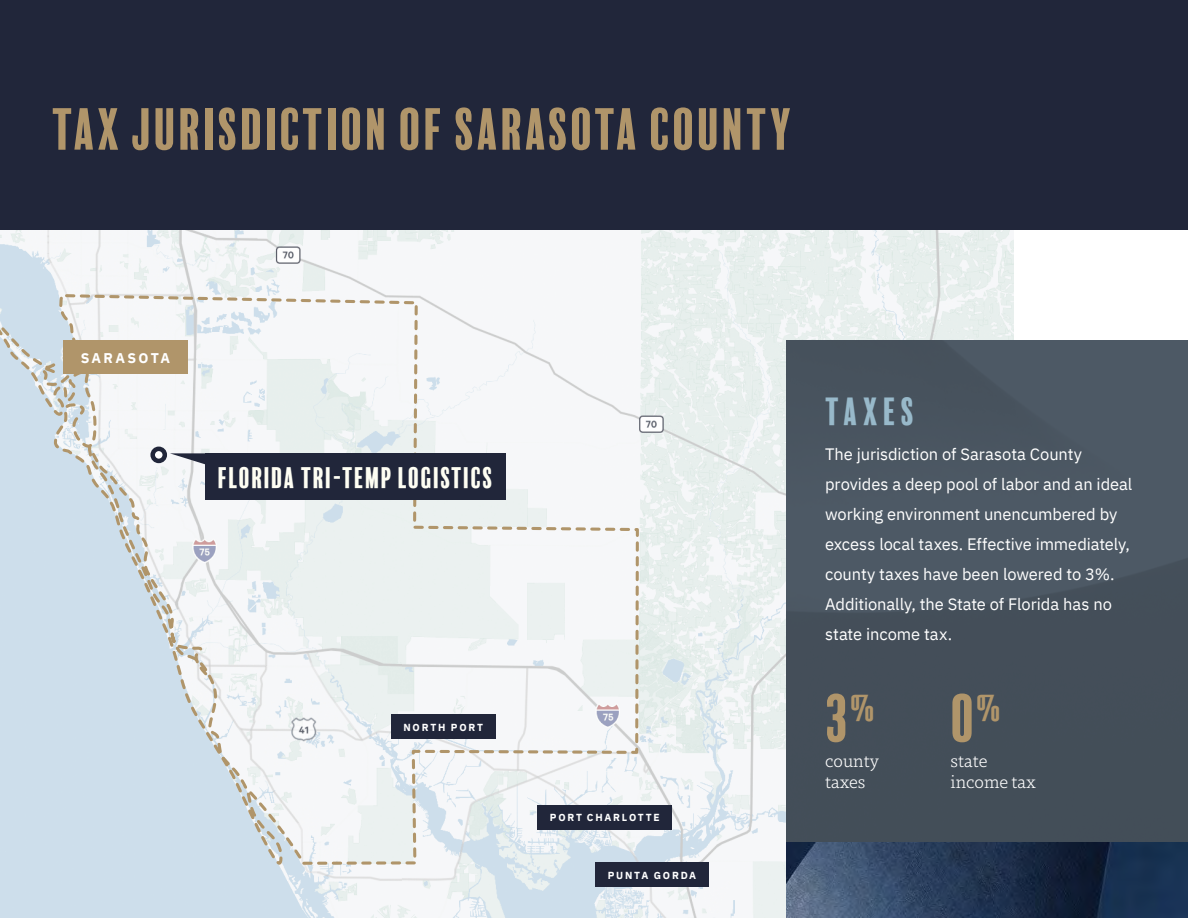
<style>
.page{position:relative;width:1188px;height:918px;background:#fff}
.page>*{position:absolute;margin:0;border:0;box-sizing:border-box;transform-origin:0 0}
.t1{font:61.5px "Balboa Plus Fill";color:#b0956a}
.t2{font:54px "Balboa Plus Fill";color:#b0956a}
.t3{font:36px "Balboa Plus Fill";letter-spacing:.105em;color:#98b9ca}
.t4{font:27.3px "Balboa Plus Fill";color:#fefef3}
.t5{font:300 17.25px/20.5px "Dovetail MVB";color:#fff}
.t6{font:16.5px/30px "IBM Plex Sans";letter-spacing:-.005em;color:#fff}
.t7{font:700 14.1px "IBM Plex Sans";letter-spacing:.16em;color:#fff}
.t8{font:700 10.2px "IBM Plex Sans";letter-spacing:.175em;color:#fff}
</style>
<div class="page">
<img style="left:0;top:230px;width:1013px;height:688px">
<svg style="left:0;top:292px;width:640px;height:574px"></svg>
<div style="left:0;top:0;width:1188px;height:230px;background:#21263a"></div>
<img style="left:786px;top:842px;width:402px;height:76px">
<div style="left:786px;top:340px;width:402px;height:502px;background:#46515c"></div>
<svg style="left:153px;top:449px;width:12px;height:12px"></svg>
<div style="left:150px;top:447px;width:17px;height:16px;border:4px solid #21263a;border-radius:50%"></div>
<div style="left:63px;top:340px;width:124px;height:34px;background:#b0956a"></div>
<div style="left:391px;top:715px;width:105px;height:24px;background:#21263a"></div>
<div style="left:538px;top:805px;width:134px;height:25px;background:#21263a"></div>
<div style="left:596px;top:862px;width:113px;height:25px;background:#21263a"></div>
<div style="left:206px;top:453px;width:300px;height:47px;background:#21263a"></div>
<svg style="left:170px;top:453px;width:36px;height:11px"></svg>
<h2 class="t2" style="left:52px;top:99px;width:744px">TAX JURISDICTION OF SARASOTA COUNTY</h2>
<p class="t7" style="left:81px;top:347px;width:91px">SARASOTA</p>
<h3 class="t4" style="left:218px;top:462px;width:277px">FLORIDA TRI-TEMP LOGISTICS</h3>
<p class="t8" style="left:404px;top:719px;width:81px">NORTH PORT</p>
<p class="t8" style="left:550px;top:810px;width:111px">PORT CHARLOTTE</p>
<p class="t8" style="left:608px;top:867px;width:90px">PUNTA GORDA</p>
<h3 class="t3" style="left:825px;top:391px;width:92px">TAXES</h3>
<p class="t6" style="left:825px;top:437px;width:309px">The jurisdiction of Sarasota County provides a deep pool of labor and an ideal working environment unencumbered by excess local taxes. Effective immediately, county taxes have been lowered to 3%.<br>Additionally, the State of Florida has no state income tax.</p>
<h1 class="t1" style="left:825px;top:684px;width:53px">3<sup>%</sup></h1>
<p class="t5" style="left:825px;top:750px;width:56px">county taxes</p>
<h1 class="t1" style="left:951px;top:684px;width:53px">0<sup>%</sup></h1>
<p class="t5" style="left:951px;top:750px;width:87px">state income tax</p>
</div>
